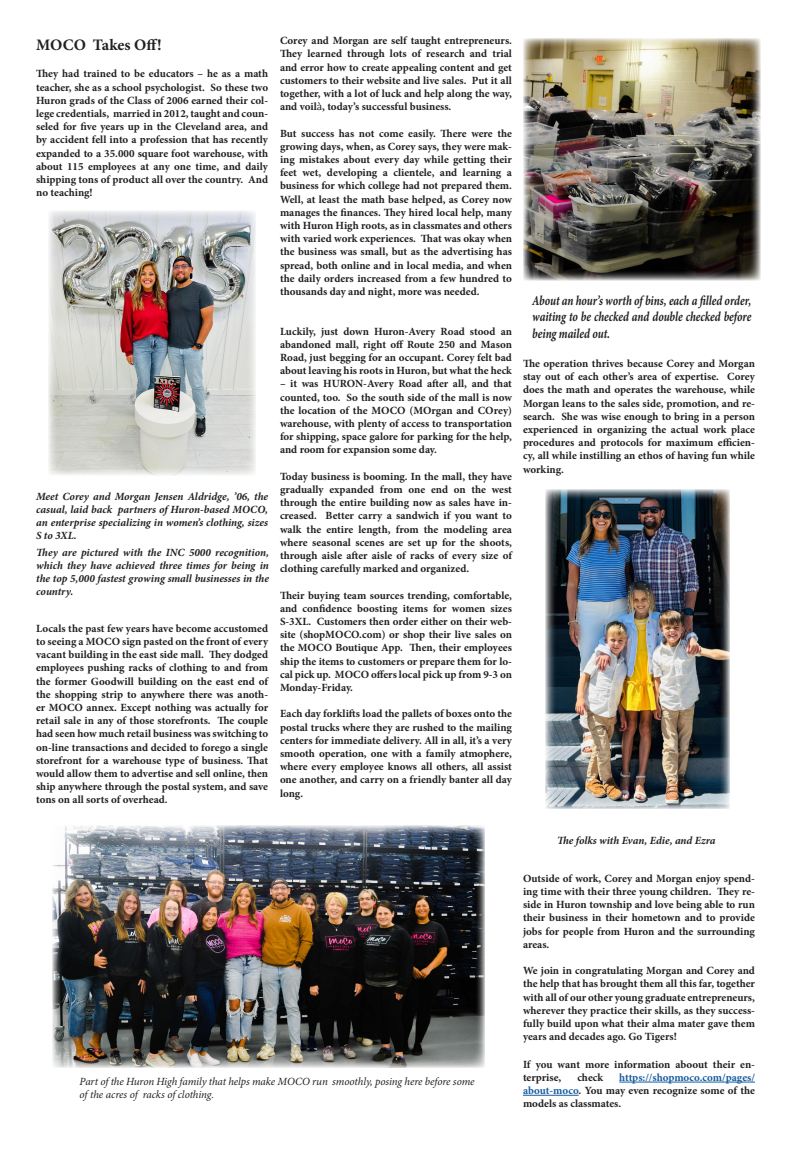
<style>
.page{position:relative;width:792px;height:1152px;background:#fff}
.page>*{position:absolute;margin:0;border:0;box-sizing:border-box;transform-origin:0 0}
.t1{font:700 16px "Minion Pro";color:#231f20}
.t2{font:italic 700 13.8px/16.5px "Minion Pro";letter-spacing:-.005em;color:#231f20;text-align:justify;scale:.8 1}
.t3{font:700 11px/13.2px "Minion Pro";color:#231f20;text-align:justify}
.t4{font:italic 700 11px/13.2px "Minion Pro";letter-spacing:-.005em;color:#231f20;text-align:justify}
.t5{font:italic 11px/13.2px "Minion Pro";letter-spacing:-.01em;color:#231f20}
.s1{font-family:"Cambria Math";font-weight:400}
.s2{color:#175d9e}
</style>
<div class="page">
<hr style="left:619px;top:1082px;width:136px;height:1px;background:#175d9e">
<hr style="left:523px;top:1095px;width:56px;height:1px;background:#175d9e">
<img style="left:523px;top:38px;width:238px;height:243px">
<img style="left:52px;top:825px;width:433px;height:243px">
<img style="left:48px;top:211px;width:208px;height:264px">
<img style="left:545px;top:489px;width:185px;height:320px">
<p class="t1" style="left:36px;top:33px;width:127px">MOCO Takes Off!</p>
<p class="t3" style="left:36px;top:67px;width:234px">They had trained to be educators – he as a math teacher, she as a school psychologist. So these two Huron grads of the Class of 2006 earned their col&shy;lege credentials, married in 2012, taught and coun&shy;seled for five years up in the Cleveland area, and by accident fell into a profession that has recently expanded to a 35.000 square foot warehouse, with about 115 employees at any one time, and daily shipping tons of product all over the country. And no teaching!</p>
<p class="t4" style="left:36px;top:489px;width:233px">Meet Corey and Morgan Jensen Aldridge, ’06, the casual, laid back partners of Huron-based MOCO, an enterprise specializing in women’s clothing, sizes S to 3XL.</p>
<p class="t4" style="left:36px;top:545px;width:234px">They are pictured with the INC 5000 recognition, which they have achieved three times for being in the top 5,000 fastest growing small businesses in the country.</p>
<p class="t3" style="left:36px;top:621px;width:234px">Locals the past few years have become accustomed to seeing a MOCO sign pasted on the front of every vacant building in the east side mall. They dodged employees pushing racks of clothing to and from the former Goodwill building on the east end of the shopping strip to anywhere there was anoth&shy;er MOCO annex. Except nothing was actually for retail sale in any of those storefronts. The couple had seen how much retail business was switching to on-line transactions and decided to forego a single storefront for a warehouse type of business. That would allow them to advertise and sell online, then ship anywhere through the postal system, and save tons on all sorts of overhead.</p>
<p class="t3" style="left:280px;top:34px;width:234px">Corey and Morgan are self taught entrepreneurs.<br>They learned through lots of research and trial and error how to create appealing content and get customers to their website and live sales. Put it all together, with a lot of luck and help along the way, and voil<span class="s1">à</span>, today’s successful business.</p>
<p class="t3" style="left:280px;top:126px;width:234px">But success has not come easily. There were the growing days, when, as Corey says, they were mak&shy;ing mistakes about every day while getting their feet wet, developing a clientele, and learning a business for which college had not prepared them.<br>Well, at least the math base helped, as Corey now manages the finances. They hired local help, many with Huron High roots, as in classmates and others with varied work experiences. That was okay when the business was small, but as the advertising has spread, both online and in local media, and when the daily orders increased from a few hundred to thousands day and night, more was needed.</p>
<p class="t3" style="left:280px;top:324px;width:234px">Luckily, just down Huron-Avery Road stood an abandoned mall, right off Route 250 and Mason Road, just begging for an occupant. Corey felt bad about leaving his roots in Huron, but what the heck</p>
<p class="t3" style="left:280px;top:377px;width:234px">– it was HURON-Avery Road after all, and that counted, too. So the south side of the mall is now the location of the MOCO (MOrgan and COrey) warehouse, with plenty of access to transportation for shipping, space galore for parking for the help, and room for expansion some day.</p>
<p class="t3" style="left:280px;top:470px;width:234px">Today business is booming. In the mall, they have gradually expanded from one end on the west through the entire building now as sales have in&shy;creased. Better carry a sandwich if you want to walk the entire length, from the modeling area where seasonal scenes are set up for the shoots, through aisle after aisle of racks of every size of clothing carefully marked and organized.</p>
<p class="t3" style="left:280px;top:588px;width:234px">Their buying team sources trending, comfortable, and confidence boosting items for women sizes S-3XL. Customers then order either on their web&shy;site (shopMOCO.com) or shop their live sales on the MOCO Boutique App. Then, their employees ship the items to customers or prepare them for lo&shy;cal pick up. MOCO offers local pick up from 9-3 on Monday-Friday.</p>
<p class="t3" style="left:280px;top:707px;width:234px">Each day forklifts load the pallets of boxes onto the postal trucks where they are rushed to the mailing centers for immediate delivery. All in all, it’s a very smooth operation, one with a family atmophere, where every employee knows all others, all assist one another, and carry on a friendly banter all day long.</p>
<p class="t2" style="left:532px;top:292px;width:275px">About an hour’s worth of bins, each a filled order, waiting to be checked and double checked before being mailed out.</p>
<p class="t3" style="left:523px;top:357px;width:234px">The operation thrives because Corey and Morgan stay out of each other’s area of expertise. Corey does the math and operates the warehouse, while Morgan leans to the sales side, promotion, and re&shy;search. She was wise enough to bring in a person experienced in organizing the actual work place procedures and protocols for maximum efficien&shy;cy, all while instilling an ethos of having fun while working.</p>
<p class="t5" style="left:80px;top:1075px;width:397px">Part of the Huron High family that helps make MOCO run smoothly, posing here before some of the acres of racks of clothing.</p>
<p class="t4" style="left:557px;top:833px;width:160px">The folks with Evan, Edie, and Ezra</p>
<p class="t3" style="left:523px;top:872px;width:234px">Outside of work, Corey and Morgan enjoy spend&shy;ing time with their three young children. They re&shy;side in Huron township and love being able to run their business in their hometown and to provide jobs for people from Huron and the surrounding areas.</p>
<p class="t3" style="left:523px;top:964px;width:234px">We join in congratulating Morgan and Corey and the help that has brought them all this far, together with all of our other young graduate entrepreneurs, wherever they practice their skills, as they success&shy;fully build upon what their alma mater gave them years and decades ago. Go Tigers!</p>
<p class="t3" style="left:523px;top:1058px;width:233px">If you want more information aboout their en&shy;terprise,</p>
<p class="t3" style="left:523px;top:1071px;width:234px;text-indent:96px"><span class="s2">https://shopmoco.com/pages/ about-moco</span>. You may even recognize some of the models as classmates.</p>
<p class="t3" style="left:577px;top:1071px;width:27px">check</p>
</div>
